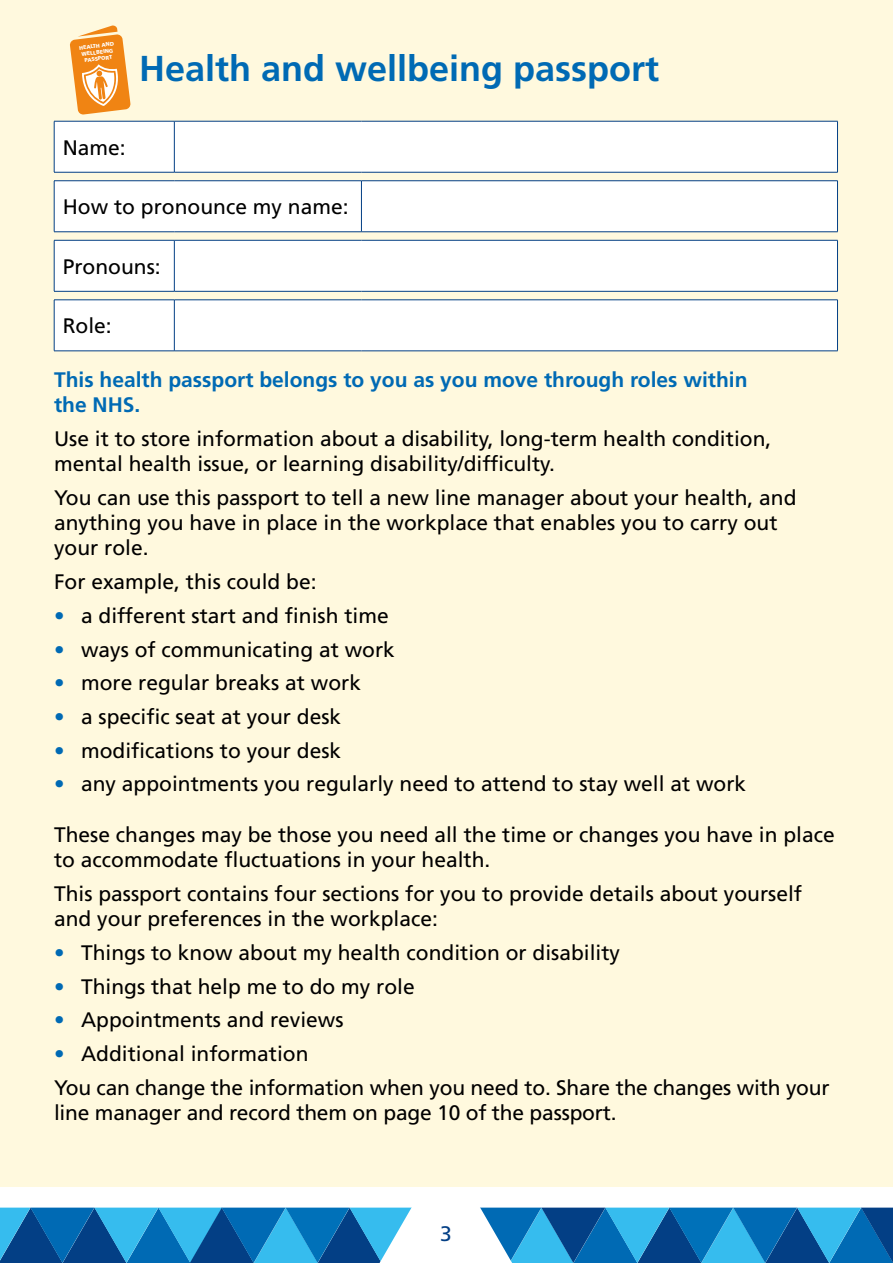
<style>
.page{position:relative;width:893px;height:1263px;background:#fff}
.page>*{position:absolute;margin:0;border:0;box-sizing:border-box;transform-origin:0 0}
.Page_title{font:700 36px "Frutiger LT Std";color:#006ab4}
.body_text{font:21px/25.2px "Frutiger LT Std";color:#000}
.body_text-2{font:700 21px/25.2px "Frutiger LT Std";color:#006ab4}
.t1{font:21px "Frutiger LT Std";color:#033f85}
.t2{font:900 5.4px/6.4px "Frutiger LT Std";color:#fff;text-align:center}
.s1{color:#006ab4}
</style>
<div class="page">
<svg style="left:0;top:1186px;width:893px;height:77px"></svg>
<div style="left:0;top:0;width:893px;height:1186px;background:#fff9de"></div>
<svg style="left:54px;top:122px;width:783px;height:229px;background:#fcfcfa"></svg>
<hr style="left:54px;top:240px;width:120px;height:1px;background:#033f85">
<hr style="left:54px;top:240px;width:1px;height:51px;background:#033f85">
<hr style="left:174px;top:240px;width:187px;height:1px;background:#033f85">
<hr style="left:174px;top:240px;width:1px;height:51px;background:#033f85">
<hr style="left:361px;top:240px;width:477px;height:1px;background:#033f85">
<hr style="left:837px;top:240px;width:1px;height:51px;background:#033f85">
<hr style="left:54px;top:291px;width:120px;height:1px;background:#033f85">
<hr style="left:174px;top:291px;width:187px;height:1px;background:#033f85">
<hr style="left:361px;top:291px;width:477px;height:1px;background:#033f85">
<hr style="left:54px;top:300px;width:120px;height:1px;background:#033f85">
<hr style="left:54px;top:300px;width:1px;height:51px;background:#033f85">
<hr style="left:174px;top:300px;width:187px;height:1px;background:#033f85">
<hr style="left:174px;top:300px;width:1px;height:51px;background:#033f85">
<hr style="left:361px;top:300px;width:477px;height:1px;background:#033f85">
<hr style="left:837px;top:300px;width:1px;height:51px;background:#033f85">
<hr style="left:54px;top:351px;width:120px;height:1px;background:#033f85">
<hr style="left:174px;top:351px;width:187px;height:1px;background:#033f85">
<hr style="left:361px;top:351px;width:477px;height:1px;background:#033f85">
<hr style="left:54px;top:180px;width:120px;height:1px;background:#033f85">
<hr style="left:54px;top:181px;width:1px;height:51px;background:#033f85">
<hr style="left:174px;top:180px;width:187px;height:1px;background:#033f85">
<hr style="left:361px;top:180px;width:477px;height:1px;background:#033f85">
<hr style="left:361px;top:181px;width:1px;height:51px;background:#033f85">
<hr style="left:837px;top:181px;width:1px;height:51px;background:#033f85">
<hr style="left:54px;top:231px;width:120px;height:1px;background:#033f85">
<hr style="left:174px;top:231px;width:187px;height:1px;background:#033f85">
<hr style="left:361px;top:231px;width:477px;height:1px;background:#033f85">
<hr style="left:54px;top:121px;width:120px;height:1px;background:#033f85">
<hr style="left:54px;top:121px;width:1px;height:51px;background:#033f85">
<hr style="left:174px;top:121px;width:187px;height:1px;background:#033f85">
<hr style="left:174px;top:121px;width:1px;height:51px;background:#033f85">
<hr style="left:361px;top:121px;width:477px;height:1px;background:#033f85">
<hr style="left:837px;top:121px;width:1px;height:51px;background:#033f85">
<hr style="left:54px;top:172px;width:120px;height:1px;background:#033f85">
<hr style="left:174px;top:172px;width:187px;height:1px;background:#033f85">
<hr style="left:361px;top:172px;width:477px;height:1px;background:#033f85">
<svg style="left:70px;top:25px;width:61px;height:90px"></svg>
<p class="t2" style="left:79px;top:45px;width:36px;rotate:-7deg">HEALTH AND<br>WELLBEING<br>PASSPORT</p>
<p class="Page_title" style="left:139px;top:47px;width:522px">Health and wellbeing passport</p>
<p class="body_text" style="left:63px;top:135px;width:65px">Name:</p>
<p class="body_text" style="left:63px;top:194px;width:287px">How to pronounce my name:</p>
<p class="body_text" style="left:63px;top:254px;width:100px">Pronouns:</p>
<p class="body_text" style="left:63px;top:313px;width:51px">Role:</p>
<p class="body_text-2" style="left:54px;top:367px;width:695px">This health passport belongs to you as you move through roles within the NHS.</p>
<p class="body_text" style="left:54px;top:426px;width:719px">Use it to store information about a disability, long-term health condition, mental health issue, or learning disability/difficulty.</p>
<p class="body_text" style="left:54px;top:485px;width:744px">You can use this passport to tell a new line manager about your health, and anything you have in place in the workplace that enables you to carry out your role.</p>
<p class="body_text" style="left:54px;top:569px;width:264px">For example, this could be:</p>
<p class="body_text" style="left:54px;top:603px;width:336px"><span class="s1">•</span> a different start and finish time</p>
<p class="body_text" style="left:54px;top:637px;width:342px"><span class="s1">•</span> ways of communicating at work</p>
<p class="body_text" style="left:54px;top:670px;width:309px"><span class="s1">•</span> more regular breaks at work</p>
<p class="body_text" style="left:54px;top:704px;width:289px"><span class="s1">•</span> a specific seat at your desk</p>
<p class="body_text" style="left:54px;top:738px;width:289px"><span class="s1">•</span> modifications to your desk</p>
<p class="body_text" style="left:54px;top:772px;width:694px"><span class="s1">•</span> any appointments you regularly need to attend to stay well at work</p>
<p class="body_text" style="left:54px;top:822px;width:782px">These changes may be those you need all the time or changes you have in place to accommodate fluctuations in your health.</p>
<p class="body_text" style="left:54px;top:881px;width:749px">This passport contains four sections for you to provide details about yourself and your preferences in the workplace:</p>
<p class="body_text" style="left:54px;top:940px;width:568px"><span class="s1">•</span> Things to know about my health condition or disability</p>
<p class="body_text" style="left:54px;top:974px;width:362px"><span class="s1">•</span> Things that help me to do my role</p>
<p class="body_text" style="left:54px;top:1007px;width:291px"><span class="s1">•</span> Appointments and reviews</p>
<p class="body_text" style="left:54px;top:1041px;width:256px"><span class="s1">•</span> Additional information</p>
<p class="body_text" style="left:54px;top:1075px;width:777px">You can change the information when you need to. Share the changes with your line manager and record them on page 10 of the passport.</p>
<p class="t1" style="left:440px;top:1221px;width:13px">3</p>
</div>
